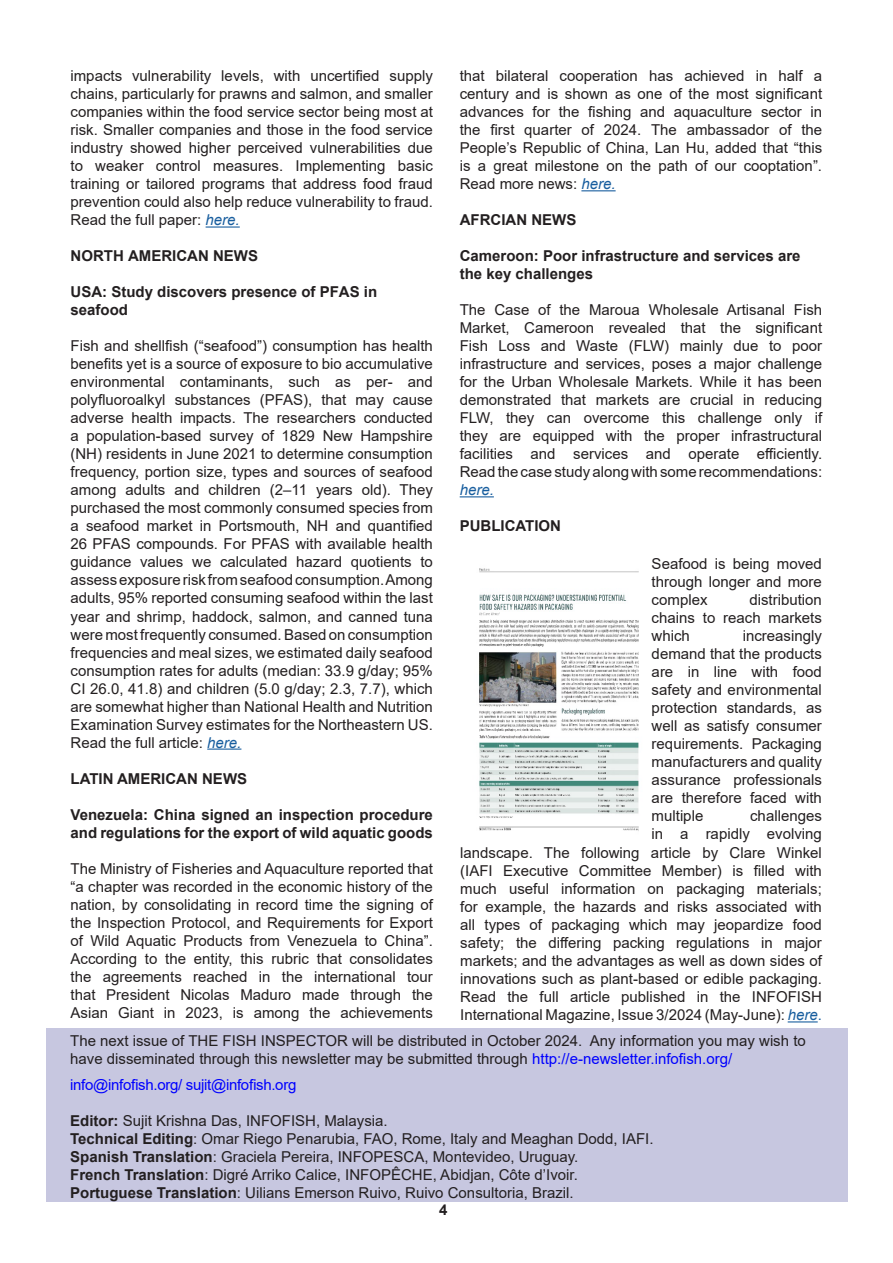
<style>
.page{position:relative;width:893px;height:1263px;background:#fff}
.page>*{position:absolute;margin:0;border:0;box-sizing:border-box;transform-origin:0 0}
.t1{font:15px/18px "Arial";color:#231f20;text-align:justify}
.t2{font:700 15px/18px "Arial";color:#231f20}
.t3{font:15px "Arial";letter-spacing:-.02em;color:#00f}
.s1{font-style:italic;color:#175d9e}
.s2{color:#175d9e}
.s3{color:#00f}
.s4{font-weight:700}
</style>
<div class="page">
<div style="left:46px;top:1028px;width:801px;height:173px;background:#c7c7e0"></div>
<hr style="left:206px;top:226px;width:34px;height:2px;background:#175d9e">
<hr style="left:207px;top:748px;width:34px;height:2px;background:#175d9e">
<hr style="left:581px;top:190px;width:35px;height:1px;background:#175d9e">
<hr style="left:460px;top:496px;width:34px;height:1px;background:#175d9e">
<img style="left:479px;top:568px;width:160px;height:263px">
<hr style="left:788px;top:1021px;width:30px;height:1px;background:#175d9e">
<p class="t1" style="left:70px;top:67px;width:364px">impacts vulnerability levels, with uncertified supply chains, particularly for prawns and salmon, and smaller companies within the food service sector being most at risk. Smaller companies and those in the food service industry showed higher perceived vulnerabilities due to weaker control measures. Implementing basic training or tailored programs that address food fraud prevention could also help reduce vulnerability to fraud.</p>
<p class="t1" style="left:70px;top:211px;width:171px">Read the full paper: <span class="s1">here.</span></p>
<p class="t2" style="left:70px;top:247px;width:189px">NORTH AMERICAN NEWS</p>
<p class="t2" style="left:70px;top:283px;width:308px">USA: Study discovers presence of PFAS in seafood</p>
<p class="t1" style="left:70px;top:337px;width:364px">Fish and shellfish (“seafood”) consumption has health benefits yet is a source of exposure to bio accumulative environmental contaminants, such as per- and polyfluoroalkyl substances (PFAS), that may cause adverse health impacts. The researchers conducted a population-based survey of 1829 New Hampshire (NH) residents in June 2021 to determine consumption frequency, portion size, types and sources of seafood among adults and children (2–11 years old). They purchased the most commonly consumed species from a seafood market in Portsmouth, NH and quantified 26 PFAS compounds. For PFAS with available health guidance values we calculated hazard quotients to assess exposure risk from seafood consumption. Among adults, 95% reported consuming seafood within the last year and shrimp, haddock, salmon, and canned tuna were most frequently consumed. Based on consumption frequencies and meal sizes, we estimated daily seafood consumption rates for adults (median: 33.9 g/day; 95% CI 26.0, 41.8) and children (5.0 g/day; 2.3, 7.7), which are somewhat higher than National Health and Nutrition Examination Survey estimates for the Northeastern US.</p>
<p class="t1" style="left:70px;top:733px;width:172px">Read the full article: <span class="s1">here.</span></p>
<p class="t2" style="left:70px;top:769px;width:178px">LATIN AMERICAN NEWS</p>
<p class="t2" style="left:70px;top:805px;width:364px">Venezuela: China signed an inspection procedure and regulations for the export of wild aquatic goods</p>
<p class="t1" style="left:70px;top:859px;width:364px">The Ministry of Fisheries and Aquaculture reported that “a chapter was recorded in the economic history of the nation, by consolidating in record time the signing of the Inspection Protocol, and Requirements for Export of Wild Aquatic Products from Venezuela to China”.<br>According to the entity, this rubric that consolidates the agreements reached in the international tour that President Nicolas Maduro made through the Asian Giant in 2023, is among the achievements</p>
<p class="t1" style="left:460px;top:67px;width:364px">that bilateral cooperation has achieved in half a century and is shown as one of the most significant advances for the fishing and aquaculture sector in the first quarter of 2024. The ambassador of the People’s Republic of China, Lan Hu, added that “this is a great milestone on the path of our cooptation”.</p>
<p class="t1" style="left:460px;top:175px;width:157px">Read more news: <span class="s1">here.</span></p>
<p class="t2" style="left:460px;top:211px;width:118px">AFRCIAN NEWS</p>
<p class="t2" style="left:460px;top:247px;width:342px">Cameroon: Poor infrastructure and services are the key challenges</p>
<p class="t1" style="left:460px;top:301px;width:364px">The Case of the Maroua Wholesale Artisanal Fish Market, Cameroon revealed that the significant Fish Loss and Waste (FLW) mainly due to poor infrastructure and services, poses a major challenge for the Urban Wholesale Markets. While it has been demonstrated that markets are crucial in reducing FLW, they can overcome this challenge only if they are equipped with the proper infrastructural facilities and services and operate efficiently.</p>
<p class="t1" style="left:460px;top:463px;width:364px">Read the case study along with some recommendations: <span class="s1">here.</span></p>
<p class="t2" style="left:460px;top:517px;width:103px">PUBLICATION</p>
<p class="t1" style="left:652px;top:554px;width:172px">Seafood is being moved through longer and more complex</p>
<p class="t1" style="left:652px;top:590px;width:172px;text-indent:98px">distribution chains to reach markets which</p>
<p class="t1" style="left:652px;top:626px;width:172px;text-indent:91px">increasingly demand that the products are in line with food safety and environmental protection standards, as well as satisfy consumer requirements. Packaging manufacturers and quality assurance professionals are therefore faced with multiple</p>
<p class="t1" style="left:652px;top:806px;width:172px;text-align:right">challenges<br>in a rapidly evolving</p>
<p class="t1" style="left:460px;top:844px;width:363px">landscape. The following article by Clare Winkel (IAFI Executive Committee Member) is filled with much useful information on packaging materials; for example, the hazards and risks associated with all types of packaging which may jeopardize food safety; the differing packing regulations in major markets; and the advantages as well as down sides of innovations such as plant-based or edible packaging.</p>
<p class="t1" style="left:460px;top:988px;width:363px">Read the full article published in the INFOFISH<br>International Magazine, Issue 3/2024 (May-June): <span class="s1">here</span><span class="s2">.</span></p>
<p class="t1" style="left:70px;top:1032px;width:737px">The next issue of THE FISH INSPECTOR will be distributed in October 2024. Any information you may wish to have disseminated through this newsletter may be submitted through <span class="s3">http://e-newsletter.infofish.org/</span></p>
<p class="t3" style="left:70px;top:1074px;width:228px">info@infofish.org/ sujit@infofish.org</p>
<p class="t1" style="left:70px;top:1111px;width:319px"><span class="s4">Editor:</span> Sujit Krishna Das, INFOFISH, Malaysia.</p>
<p class="t1" style="left:70px;top:1129px;width:585px"><span class="s4">Technical Editing</span>: Omar Riego Penarubia, FAO, Rome, Italy and Meaghan Dodd, IAFI.</p>
<p class="t1" style="left:70px;top:1147px;width:510px"><span class="s4">Spanish Translation</span>: Graciela Pereira, INFOPESCA, Montevideo, Uruguay.</p>
<p class="t1" style="left:70px;top:1165px;width:509px"><span class="s4">French Translation</span>: Digré Arriko Calice, INFOPÊCHE, Abidjan, Côte d’Ivoir.</p>
<p class="t1" style="left:70px;top:1183px;width:505px"><span class="s4">Portuguese Translation</span>: Uilians Emerson Ruivo, Ruivo Consultoria, Brazil.</p>
<p class="t2" style="left:439px;top:1201px;width:10px">4</p>
</div>
